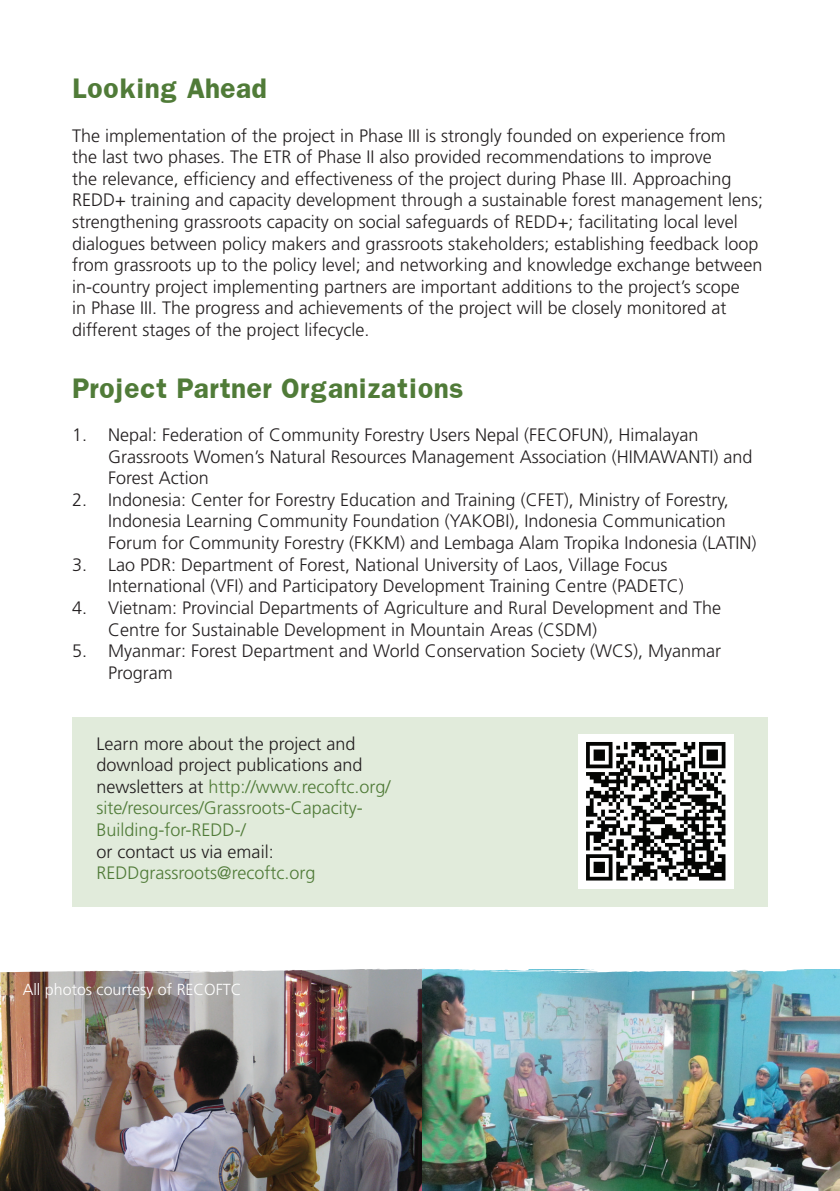
<style>
.page{position:relative;width:840px;height:1191px;background:#fff}
.page>*{position:absolute;margin:0;border:0;box-sizing:border-box;transform-origin:0 0}
.t1{font:700 24px "Franklin";color:#507b38}
.t2{font:300 18px/21.6px "Frutiger";color:#231f20}
.t3{font:300 18px/21.6px "Frutiger";color:#507b38}
.t4{font:300 16px "Frutiger";color:#fff}
.s1{color:#231f20}
</style>
<div class="page">
<img style="left:0;top:973px;width:422px;height:218px">
<img style="left:422px;top:973px;width:359px;height:218px">
<svg style="left:0;top:968px;width:781px;height:5px"></svg>
<img style="left:781px;top:969px;width:58px;height:222px">
<div style="left:72px;top:717px;width:695px;height:189px;background:#e1ebdb"></div>
<img style="left:578px;top:734px;width:154px;height:154px">
<h1 class="t1" style="left:72px;top:72px;width:197px">Looking Ahead</h1>
<p class="t2" style="left:72px;top:125px;width:692px">The implementation of the project in Phase III is strongly founded on experience from<br>the last two phases. The ETR of Phase II also provided recommendations to improve<br>the relevance, efficiency and effectiveness of the project during Phase III. Approaching REDD+ training and capacity development through a sustainable forest management lens; strengthening grassroots capacity on social safeguards of REDD+; facilitating local level dialogues between policy makers and grassroots stakeholders; establishing feedback loop from grassroots up to the policy level; and networking and knowledge exchange between in-country project implementing partners are important additions to the project’s scope<br>in Phase III. The progress and achievements of the project will be closely monitored at different stages of the project lifecycle.</p>
<h1 class="t1" style="left:72px;top:371px;width:393px">Project Partner Organizations</h1>
<p class="t2" style="left:108px;top:424px;width:645px;text-indent:-36px">1. Nepal: Federation of Community Forestry Users Nepal (FECOFUN), Himalayan<br>Grassroots Women’s Natural Resources Management Association (HIMAWANTI) and<br>Forest Action</p>
<p class="t2" style="left:108px;top:489px;width:649px;text-indent:-36px">2. Indonesia: Center for Forestry Education and Training (CFET), Ministry of Forestry,<br>Indonesia Learning Community Foundation (YAKOBI), Indonesia Communication<br>Forum for Community Forestry (FKKM) and Lembaga Alam Tropika Indonesia (LATIN)</p>
<p class="t2" style="left:108px;top:553px;width:577px;text-indent:-36px">3. Lao PDR: Department of Forest, National University of Laos, Village Focus<br>International (VFI) and Participatory Development Training Centre (PADETC)</p>
<p class="t2" style="left:108px;top:597px;width:614px;text-indent:-36px">4. Vietnam: Provincial Departments of Agriculture and Rural Development and The<br>Centre for Sustainable Development in Mountain Areas (CSDM)</p>
<p class="t2" style="left:108px;top:640px;width:614px;text-indent:-36px">5. Myanmar: Forest Department and World Conservation Society (WCS), Myanmar<br>Program</p>
<p class="t3" style="left:96px;top:732px;width:295px"><span class="s1">Learn more about the project and download project publications and newsletters at</span> http://www.recoftc.org/ site/resources/Grassroots-Capacity-Building-for-REDD-/</p>
<p class="t2" style="left:96px;top:840px;width:178px">or contact us via email:</p>
<p class="t3" style="left:96px;top:862px;width:220px">REDDgrassroots@recoftc.org</p>
<p class="t4" style="left:23px;top:980px;width:220px">All photos courtesy of RECOFTC</p>
</div>
